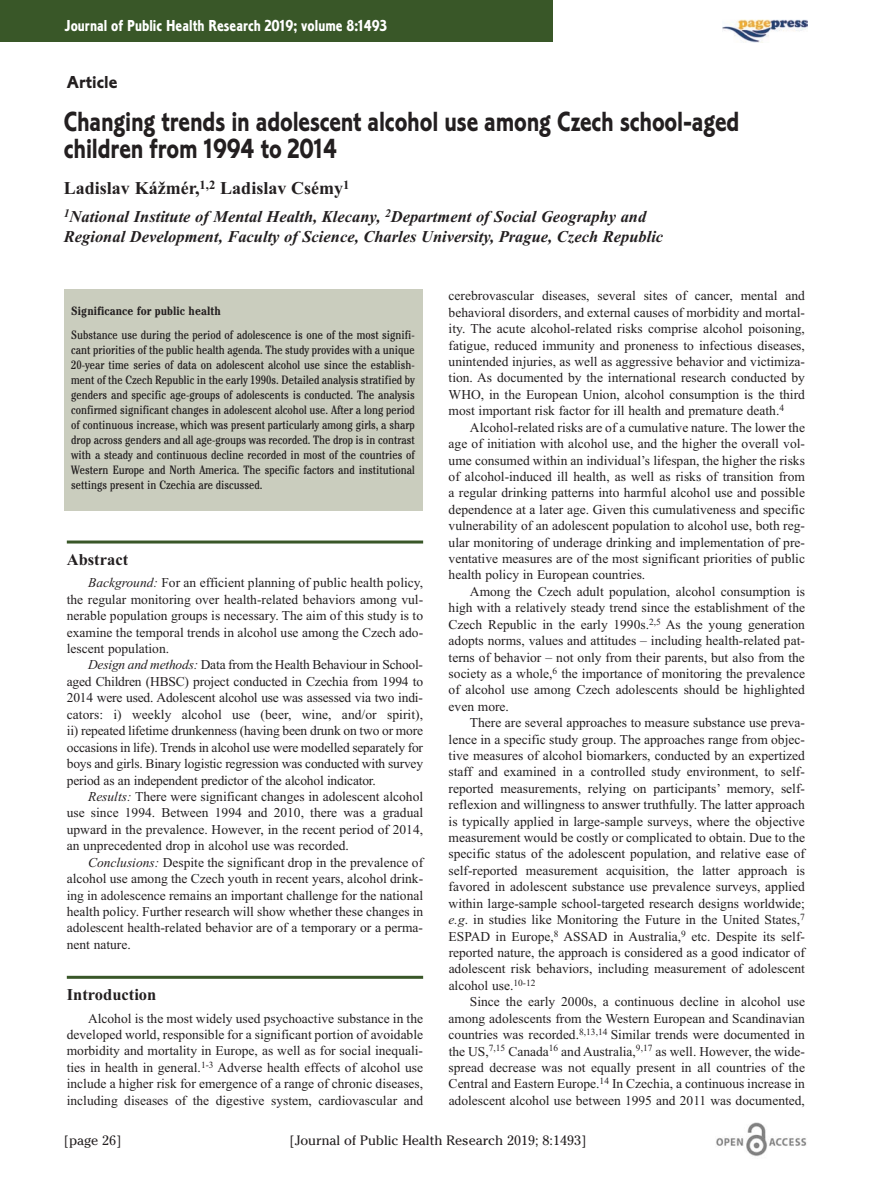
<style>
.page{position:relative;width:893px;height:1191px;background:#fff}
.page>*{position:absolute;margin:0;border:0;box-sizing:border-box;transform-origin:0 0}
.t1{font:28.8px/27px "Corinthian Bold Plain";letter-spacing:-.005em;color:#231f20;scale:.83 1}
.t2{font:700 18px "Times New Roman";color:#231f20}
.t3{font:18px "Corinthian Bold Plain";color:#231f20}
.t4{font:italic 700 16.5px/19.5px "Times New Roman";color:#231f20}
.t5{font:16.5px "Corinthian Bold Condensed Plain";color:#fff}
.t6{font:700 16.5px "Times New Roman";color:#231f20}
.t7{font:13.5px/16.4px "Times New Roman";color:#231f20;text-align:justify}
.t8{font:13.5px "Cheltenham";color:#231f20}
.t9{font:condensed 12px/15px "Cheltenham";color:#231f20;text-align:justify}
.t10{font:700 condensed 12px "Cheltenham";color:#231f20}
.s1{font-style:italic}
</style>
<div class="page">
<div style="left:0;top:0;width:552px;height:41px;background:#395728"></div>
<img style="left:723px;top:19px;width:84px;height:24px">
<img style="left:716px;top:1123px;width:91px;height:34px">
<hr style="left:67px;top:540px;width:356px;height:3px;background:#395728">
<hr style="left:67px;top:975px;width:356px;height:3px;background:#395728">
<div style="left:64px;top:289px;width:358px;height:221px;background:#cacdbe"></div>
<p class="t5" style="left:65px;top:20px;width:324px">Journal of Public Health Research 2019; volume 8:1493</p>
<h2 class="t3" style="left:67px;top:76px;width:52px">Article</h2>
<h1 class="t1" style="left:64px;top:111px;width:815px">Changing trends in adolescent alcohol use among Czech school-aged children from 1994 to 2014</h1>
<h2 class="t2" style="left:64px;top:178px;width:287px">Ladislav Kážmér,<sup>1,2</sup> Ladislav Csémy<sup>1</sup></h2>
<p class="t4" style="left:64px;top:207px;width:601px"><sup>1</sup>National Institute of Mental Health, Klecany, <sup>2</sup>Department of Social Geography and<br>Regional Development, Faculty of Science, Charles University, Prague, Czech Republic</p>
<p class="t10" style="left:71px;top:307px;width:151px">Significance for public health</p>
<p class="t9" style="left:71px;top:328px;width:345px">Substance use during the period of adolescence is one of the most signifi&shy;cant priorities of the public health agenda. The study provides with a unique 20-year time series of data on adolescent alcohol use since the establish&shy;ment of the Czech Republic in the early 1990s. Detailed analysis stratified by genders and specific age-groups of adolescents is conducted. The analysis confirmed significant changes in adolescent alcohol use. After a long period of continuous increase, which was present particularly among girls, a sharp drop across genders and all age-groups was recorded. The drop is in contrast with a steady and continuous decline recorded in most of the countries of Western Europe and North America. The specific factors and institutional settings present in Czechia are discussed.</p>
<p class="t6" style="left:67px;top:549px;width:63px">Abstract</p>
<p class="t7" style="left:67px;top:574px;width:358px;text-indent:21px"><span class="s1">Background:</span> For an efficient planning of public health policy, the regular monitoring over health-related behaviors among vul&shy;nerable population groups is necessary. The aim of this study is to examine the temporal trends in alcohol use among the Czech ado&shy;lescent population.</p>
<p class="t7" style="left:67px;top:656px;width:358px;text-indent:21px"><span class="s1">Design and methods:</span> Data from the Health Behaviour in School&shy;aged Children (HBSC) project conducted in Czechia from 1994 to 2014 were used. Adolescent alcohol use was assessed via two indi&shy;cators: i) weekly alcohol use (beer, wine, and/or spirit), ii) repeated lifetime drunkenness (having been drunk on two or more occasions in life). Trends in alcohol use were modelled separately for boys and girls. Binary logistic regression was conducted with survey period as an independent predictor of the alcohol indicator.</p>
<p class="t7" style="left:67px;top:788px;width:358px;text-indent:21px"><span class="s1">Results:</span> There were significant changes in adolescent alcohol use since 1994. Between 1994 and 2010, there was a gradual upward in the prevalence. However, in the recent period of 2014, an unprecedented drop in alcohol use was recorded.</p>
<p class="t7" style="left:67px;top:853px;width:358px;text-indent:21px"><span class="s1">Conclusions:</span> Despite the significant drop in the prevalence of alcohol use among the Czech youth in recent years, alcohol drink&shy;ing in adolescence remains an important challenge for the national health policy. Further research will show whether these changes in adolescent health-related behavior are of a temporary or a perma&shy;nent nature.</p>
<p class="t6" style="left:67px;top:984px;width:91px">Introduction</p>
<p class="t7" style="left:67px;top:1009px;width:358px;text-indent:21px">Alcohol is the most widely used psychoactive substance in the developed world, responsible for a significant portion of avoidable morbidity and mortality in Europe, as well as for social inequali&shy;ties in health in general.<sup>1-3</sup> Adverse health effects of alcohol use include a higher risk for emergence of a range of chronic diseases, including diseases of the digestive system, cardiovascular and</p>
<p class="t7" style="left:449px;top:287px;width:358px">cerebrovascular diseases, several sites of cancer, mental and behavioral disorders, and external causes of morbidity and mortal&shy;ity. The acute alcohol-related risks comprise alcohol poisoning, fatigue, reduced immunity and proneness to infectious diseases, unintended injuries, as well as aggressive behavior and victimiza&shy;tion. As documented by the international research conducted by WHO, in the European Union, alcohol consumption is the third most important risk factor for ill health and premature death.<sup>4</sup></p>
<p class="t7" style="left:449px;top:419px;width:358px;text-indent:21px">Alcohol-related risks are of a cumulative nature. The lower the age of initiation with alcohol use, and the higher the overall vol&shy;ume consumed within an individual’s lifespan, the higher the risks of alcohol-induced ill health, as well as risks of transition from a regular drinking patterns into harmful alcohol use and possible dependence at a later age. Given this cumulativeness and specific vulnerability of an adolescent population to alcohol use, both reg&shy;ular monitoring of underage drinking and implementation of pre&shy;ventative measures are of the most significant priorities of public health policy in European countries.</p>
<p class="t7" style="left:449px;top:583px;width:358px;text-indent:21px">Among the Czech adult population, alcohol consumption is high with a relatively steady trend since the establishment of the Czech Republic in the early 1990s.<sup>2,5</sup> As the young generation adopts norms, values and attitudes – including health-related pat&shy;terns of behavior – not only from their parents, but also from the society as a whole,<sup>6</sup> the importance of monitoring the prevalence of alcohol use among Czech adolescents should be highlighted even more.</p>
<p class="t7" style="left:449px;top:714px;width:358px;text-indent:21px">There are several approaches to measure substance use preva&shy;lence in a specific study group. The approaches range from objec&shy;tive measures of alcohol biomarkers, conducted by an expertized staff and examined in a controlled study environment, to self&shy;reported measurements, relying on participants’ memory, self&shy;reflexion and willingness to answer truthfully. The latter approach is typically applied in large-sample surveys, where the objective measurement would be costly or complicated to obtain. Due to the specific status of the adolescent population, and relative ease of self-reported measurement acquisition, the latter approach is favored in adolescent substance use prevalence surveys, applied within large-sample school-targeted research designs worldwide; <span class="s1">e.g</span>. in studies like Monitoring the Future in the United States,<sup>7<br></sup>ESPAD in Europe,<sup>8</sup> ASSAD in Australia,<sup>9</sup> etc. Despite its self&shy;reported nature, the approach is considered as a good indicator of adolescent risk behaviors, including measurement of adolescent alcohol use.<sup>10-12</sup></p>
<p class="t7" style="left:449px;top:993px;width:358px;text-indent:21px">Since the early 2000s, a continuous decline in alcohol use among adolescents from the Western European and Scandinavian countries was recorded.<sup>8,13,14</sup> Similar trends were documented in the US,<sup>7,15</sup> Canada<sup>16</sup> and Australia,<sup>9,17</sup> as well. However, the wide&shy;spread decrease was not equally present in all countries of the Central and Eastern Europe.<sup>14</sup> In Czechia, a continuous increase in adolescent alcohol use between 1995 and 2011 was documented,</p>
<p class="t8" style="left:64px;top:1132px;width:59px">[page 26]</p>
<p class="t8" style="left:289px;top:1132px;width:299px">[Journal of Public Health Research 2019; 8:1493]</p>
</div>
